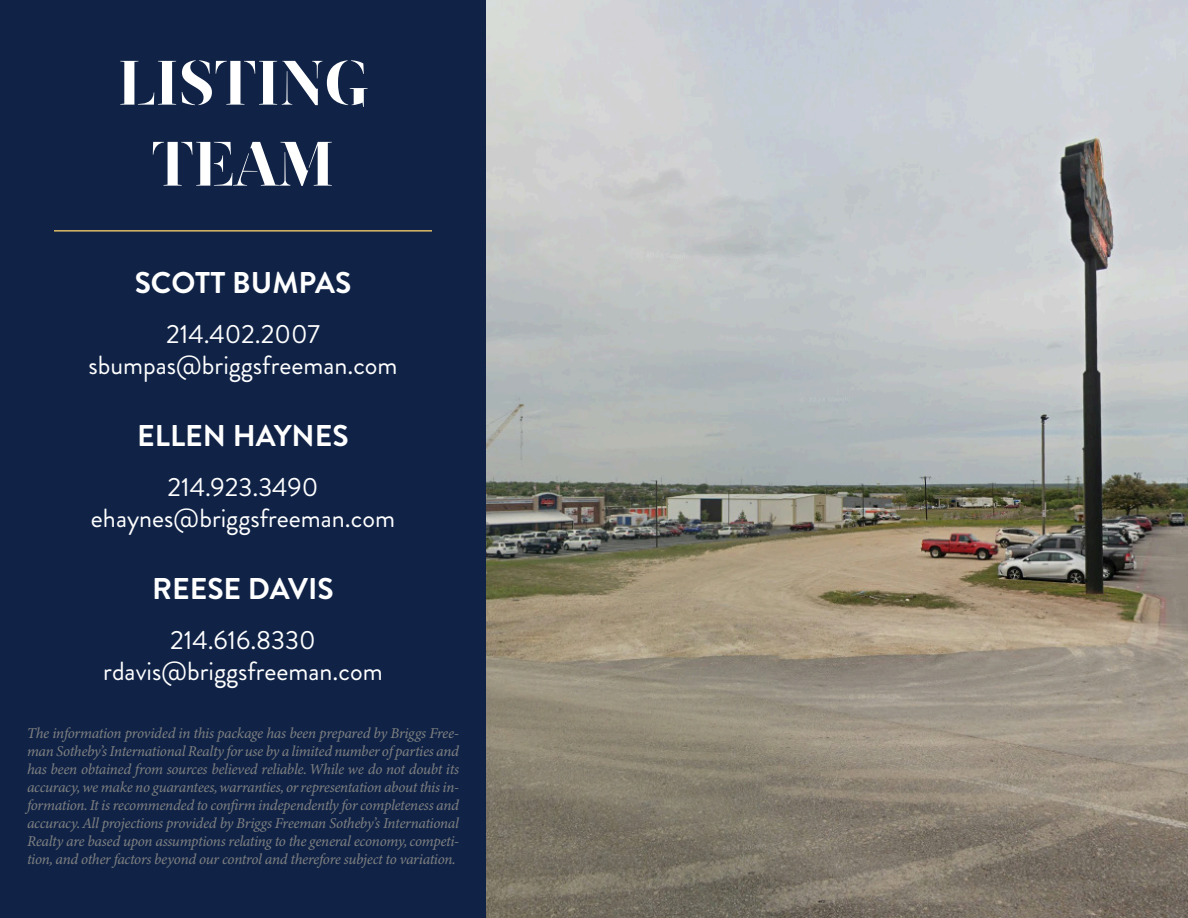
<style>
.page{position:relative;width:1188px;height:918px;background:#fff}
.page>*{position:absolute;margin:0;border:0;box-sizing:border-box;transform-origin:0 0}
.t1{font:900 67.5px "Revista Stencil";color:#fff}
.t2{font:700 30px "Brandon Grotesque";color:#fff}
.t3{font:26.25px "Brandon Grotesque";color:#fff}
.t4{font:italic 15px/18px "Minion Variable Concept";letter-spacing:-.02em;color:#7f8080;text-align:justify}
</style>
<div class="page">
<div style="left:0;top:0;width:486px;height:918px;background:#102347"></div>
<hr style="left:54px;top:230px;width:378px;height:2px;background:#dfbc66">
<img style="left:486px;top:0;width:702px;height:918px">
<p class="t1" style="left:118px;top:45px;width:252px">LISTING</p>
<p class="t1" style="left:152px;top:126px;width:184px">TEAM</p>
<p class="t2" style="left:135px;top:262px;width:218px">SCOTT BUMPAS</p>
<p class="t3" style="left:166px;top:315px;width:155px">214.402.2007</p>
<p class="t3" style="left:88px;top:347px;width:311px">sbumpas@briggsfreeman.com</p>
<p class="t2" style="left:137px;top:415px;width:213px">ELLEN HAYNES</p>
<p class="t3" style="left:168px;top:468px;width:152px">214.923.3490</p>
<p class="t3" style="left:91px;top:500px;width:306px">ehaynes@briggsfreeman.com</p>
<p class="t2" style="left:152px;top:568px;width:183px">REESE DAVIS</p>
<p class="t3" style="left:170px;top:621px;width:147px">214.616.8330</p>
<p class="t3" style="left:103px;top:653px;width:281px">rdavis@briggsfreeman.com</p>
<p class="t4" style="left:27px;top:724px;width:434px">The information provided in this package has been prepared by Briggs Free&shy;man Sotheby’s International Realty for use by a limited number of parties and has been obtained from sources believed reliable. While we do not doubt its accuracy, we make no guarantees, warranties, or representation about this in&shy;formation. It is recommended to confirm independently for completeness and accuracy. All projections provided by Briggs Freeman Sotheby’s International Realty are based upon assumptions relating to the general economy, competi&shy;tion, and other factors beyond our control and therefore subject to variation.</p>
</div>
